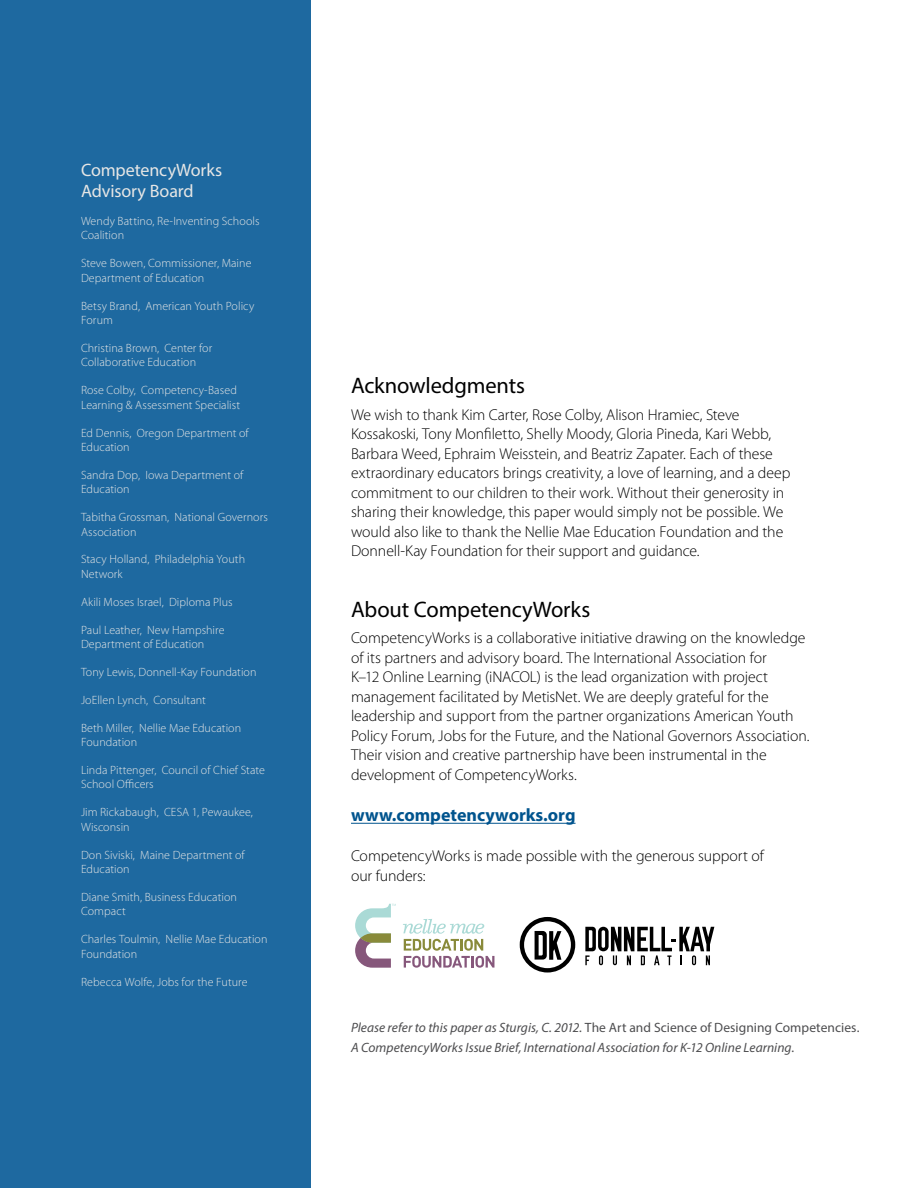
<style>
.page{position:relative;width:918px;height:1188px;background:#fff}
.page>*{position:absolute;margin:0;border:0;box-sizing:border-box;transform-origin:0 0}
.t1{font:22.5px "Myriad Pro";letter-spacing:-.005em;color:#000}
.t2{font:18px/21.6px "Myriad Pro";letter-spacing:-.005em;color:#e6e6e5}
.t3{font:700 18px "Myriad Pro";color:#00548e}
.body{font:300 15.75px/19.5px "Myriad Pro";letter-spacing:-.005em;color:#000}
.body-2{font:italic 13.5px/19.5px "Myriad Pro";color:#4d4d4f}
.participant_name{font:300 12px/14.4px "Myriad Pro";letter-spacing:.005em;color:#e6e6e5}
.s1{font-style:normal}
</style>
<div class="page">
<div style="left:0;top:0;width:310px;height:1188px;background:#1e69a0"></div>
<svg style="left:403px;top:919px;width:91px;height:49px"></svg>
<svg style="left:355px;top:904px;width:41px;height:64px"></svg>
<hr style="left:351px;top:823px;width:225px;height:1px;background:#00548e">
<svg style="left:520px;top:917px;width:55px;height:56px"></svg>
<svg style="left:585px;top:927px;width:129px;height:38px"></svg>
<h3 class="t2" style="left:81px;top:158px;width:143px">CompetencyWorks<br>Advisory Board</h3>
<p class="participant_name" style="left:81px;top:214px;width:180px">Wendy Battino, Re-Inventing Schools<br>Coalition</p>
<p class="participant_name" style="left:81px;top:256px;width:172px">Steve Bowen, Commissioner, Maine<br>Department of Education</p>
<p class="participant_name" style="left:81px;top:298px;width:175px">Betsy Brand, American Youth Policy<br>Forum</p>
<p class="participant_name" style="left:81px;top:341px;width:133px">Christina Brown, Center for<br>Collaborative Education</p>
<p class="participant_name" style="left:81px;top:383px;width:161px">Rose Colby, Competency-Based<br>Learning &amp; Assessment Specialist</p>
<p class="participant_name" style="left:81px;top:425px;width:169px">Ed Dennis, Oregon Department of<br>Education</p>
<p class="participant_name" style="left:81px;top:467px;width:164px">Sandra Dop, Iowa Department of<br>Education</p>
<p class="participant_name" style="left:81px;top:510px;width:188px">Tabitha Grossman, National Governors<br>Association</p>
<p class="participant_name" style="left:81px;top:552px;width:166px">Stacy Holland, Philadelphia Youth<br>Network</p>
<p class="participant_name" style="left:81px;top:594px;width:153px">Akili Moses Israel, Diploma Plus</p>
<p class="participant_name" style="left:81px;top:622px;width:145px">Paul Leather, New Hampshire<br>Department of Education</p>
<p class="participant_name" style="left:81px;top:665px;width:177px">Tony Lewis, Donnell-Kay Foundation</p>
<p class="participant_name" style="left:81px;top:692px;width:126px">JoEllen Lynch, Consultant</p>
<p class="participant_name" style="left:81px;top:720px;width:162px">Beth Miller, Nellie Mae Education<br>Foundation</p>
<p class="participant_name" style="left:81px;top:763px;width:185px">Linda Pittenger, Council of Chief State<br>School Officers</p>
<p class="participant_name" style="left:81px;top:805px;width:174px">Jim Rickabaugh, CESA 1, Pewaukee,<br>Wisconsin</p>
<p class="participant_name" style="left:81px;top:847px;width:165px">Don Siviski, Maine Department of<br>Education</p>
<p class="participant_name" style="left:81px;top:890px;width:157px">Diane Smith, Business Education<br>Compact</p>
<p class="participant_name" style="left:81px;top:932px;width:188px">Charles Toulmin, Nellie Mae Education<br>Foundation</p>
<p class="participant_name" style="left:81px;top:974px;width:168px">Rebecca Wolfe, Jobs for the Future</p>
<h3 class="t1" style="left:351px;top:372px;width:176px">Acknowledgments</h3>
<p class="body" style="left:351px;top:404px;width:441px">We wish to thank Kim Carter, Rose Colby, Alison Hramiec, Steve Kossakoski, Tony Monfiletto, Shelly Moody, Gloria Pineda, Kari Webb, Barbara Weed, Ephraim Weisstein, and Beatriz Zapater. Each of these extraordinary educators brings creativity, a love of learning, and a deep commitment to our children to their work. Without their generosity in sharing their knowledge, this paper would simply not be possible. We would also like to thank the Nellie Mae Education Foundation and the Donnell-Kay Foundation for their support and guidance.</p>
<h3 class="t1" style="left:351px;top:595px;width:241px">About CompetencyWorks</h3>
<p class="body" style="left:351px;top:628px;width:460px">CompetencyWorks is a collaborative initiative drawing on the knowledge of its partners and advisory board. The International Association for<br>K–12 Online Learning (iNACOL) is the lead organization with project management facilitated by MetisNet. We are deeply grateful for the leadership and support from the partner organizations American Youth Policy Forum, Jobs for the Future, and the National Governors Association.<br>Their vision and creative partnership have been instrumental in the development of CompetencyWorks.</p>
<p class="t3" style="left:351px;top:804px;width:226px">www.competencyworks.org</p>
<p class="body" style="left:351px;top:846px;width:414px">CompetencyWorks is made possible with the generous support of our funders:</p>
<p class="body-2" style="left:351px;top:1018px;width:510px">Please refer to this paper as Sturgis, C. 2012. <span class="s1">The Art and Science of Designing Competencies.<br></span>A CompetencyWorks Issue Brief, International Association for K-12 Online Learning.</p>
</div>
